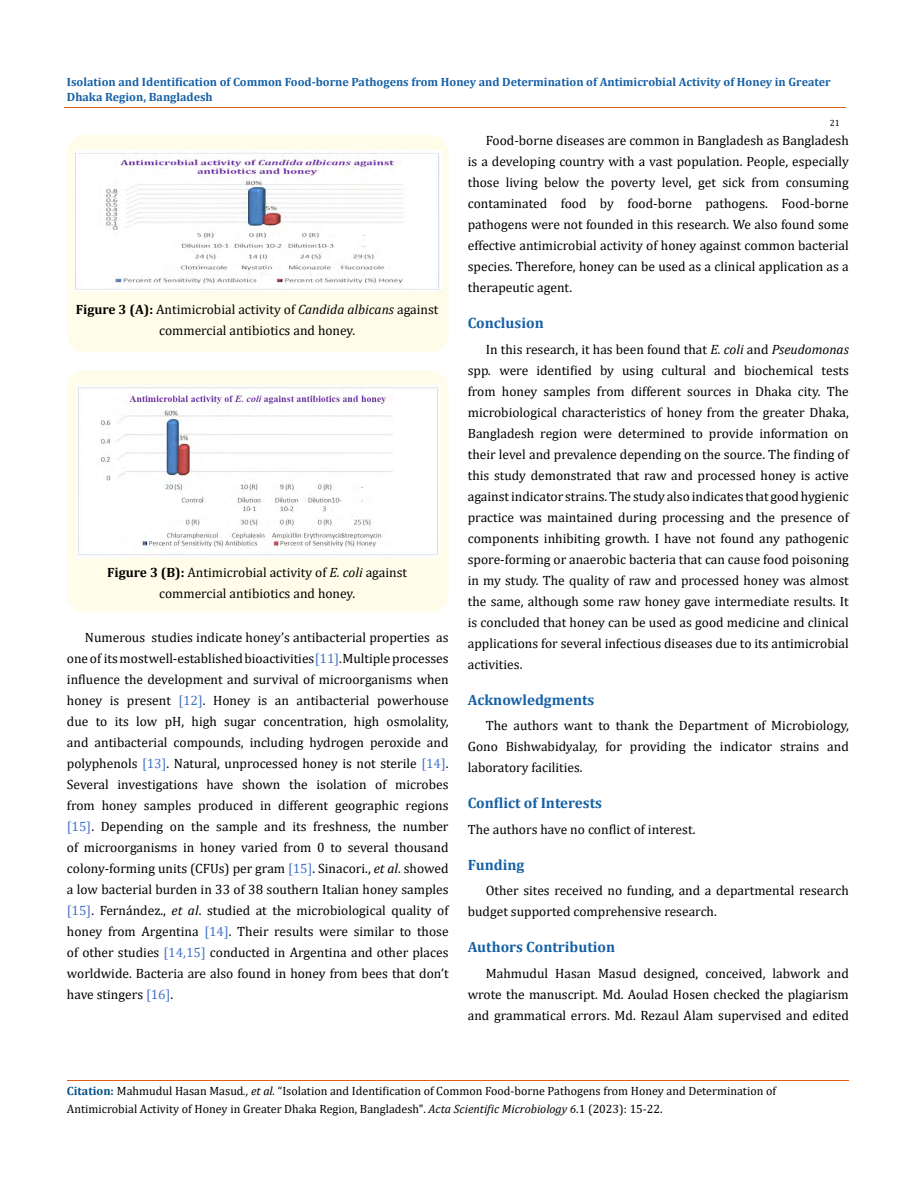
<style>
.page{position:relative;width:917px;height:1188px;background:#fff}
.page>*{position:absolute;margin:0;border:0;box-sizing:border-box;transform-origin:0 0}
.t1{font:700 15px "Cambria";color:#1560a6}
.t2{font:13.5px/21px "Cambria";color:#000;text-align:justify}
.t3{font:12px/18px "Cambria";color:#000}
.t4{font:700 12px/15px "Cambria";color:#1560a6}
.t5{font:9px "Cambria";color:#000}
.s1{font-weight:700}
.s2{font-style:italic}
.s3{color:#4472c4}
.s4{font-weight:700;color:#035089}
</style>
<div class="page">
<div style="left:67px;top:135px;width:381px;height:218px;background:#fffde9;border-radius:18px"></div>
<img style="left:73px;top:151px;width:369px;height:141px">
<div style="left:67px;top:370px;width:381px;height:243px;background:#fffde9;border-radius:18px"></div>
<img style="left:76px;top:386px;width:363px;height:171px">
<hr style="left:64px;top:108px;width:781px;height:1px;background:#e05d1a">
<hr style="left:67px;top:1080px;width:781px;height:1px;background:#e05d1a">
<p class="t4" style="left:67px;top:74px;width:765px">Isolation and Identification of Common Food-borne Pathogens from Honey and Determination of Antimicrobial Activity of Honey in Greater<br>Dhaka Region, Bangladesh</p>
<p class="t2" style="left:76px;top:299px;width:364px;text-align:center"><span class="s1">Figure 3 (A):</span> Antimicrobial activity of <span class="s2">Candida albicans</span> against commercial antibiotics and honey.</p>
<p class="t2" style="left:107px;top:562px;width:301px;text-align:center"><span class="s1">Figure 3 (B):</span> Antimicrobial activity of <span class="s2">E. coli</span> against commercial antibiotics and honey.</p>
<p class="t2" style="left:67px;top:627px;width:383px;text-indent:18px">Numerous studies indicate honey’s antibacterial properties as one of its most well-established bioactivities <span class="s3">[11]</span>. Multiple processes influence the development and survival of microorganisms when honey is present <span class="s3">[12]</span>. Honey is an antibacterial powerhouse due to its low pH, high sugar concentration, high osmolality, and antibacterial compounds, including hydrogen peroxide and polyphenols <span class="s3">[13]</span>. Natural, unprocessed honey is not sterile <span class="s3">[14]</span>.<br>Several investigations have shown the isolation of microbes from honey samples produced in different geographic regions <span class="s3">[15]</span>. Depending on the sample and its freshness, the number of microorganisms in honey varied from 0 to several thousand colony-forming units (CFUs) per gram <span class="s3">[15]</span>. Sinacori., <span class="s2">et al</span>. showed a low bacterial burden in 33 of 38 southern Italian honey samples <span class="s3">[15]</span>. Fernández., <span class="s2">et al</span>. studied at the microbiological quality of honey from Argentina <span class="s3">[14]</span>. Their results were similar to those of other studies <span class="s3">[14,15]</span> conducted in Argentina and other places worldwide. Bacteria are also found in honey from bees that don’t have stingers <span class="s3">[16]</span>.</p>
<p class="t5" style="left:829px;top:118px;width:11px">21</p>
<p class="t2" style="left:468px;top:130px;width:382px;text-indent:18px">Food-borne diseases are common in Bangladesh as Bangladesh is a developing country with a vast population. People, especially those living below the poverty level, get sick from consuming contaminated food by food-borne pathogens. Food-borne pathogens were not founded in this research. We also found some effective antimicrobial activity of honey against common bacterial species. Therefore, honey can be used as a clinical application as a therapeutic agent.</p>
<p class="t1" style="left:468px;top:313px;width:77px">Conclusion</p>
<p class="t2" style="left:468px;top:339px;width:382px;text-indent:18px">In this research, it has been found that <span class="s2">E. coli</span> and <span class="s2">Pseudomonas </span>spp<span class="s2">.</span> were identified by using cultural and biochemical tests from honey samples from different sources in Dhaka city. The microbiological characteristics of honey from the greater Dhaka, Bangladesh region were determined to provide information on their level and prevalence depending on the source. The finding of this study demonstrated that raw and processed honey is active against indicator strains. The study also indicates that good hygienic practice was maintained during processing and the presence of components inhibiting growth. I have not found any pathogenic spore-forming or anaerobic bacteria that can cause food poisoning in my study. The quality of raw and processed honey was almost the same, although some raw honey gave intermediate results. It is concluded that honey can be used as good medicine and clinical applications for several infectious diseases due to its antimicrobial activities.</p>
<p class="t1" style="left:468px;top:689px;width:128px">Acknowledgments</p>
<p class="t2" style="left:468px;top:715px;width:382px;text-indent:18px">The authors want to thank the Department of Microbiology, Gono Bishwabidyalay, for providing the indicator strains and laboratory facilities.</p>
<p class="t1" style="left:468px;top:793px;width:136px">Conflict of Interests</p>
<p class="t2" style="left:468px;top:819px;width:229px">The authors have no conflict of interest.</p>
<p class="t1" style="left:468px;top:854px;width:58px">Funding</p>
<p class="t2" style="left:468px;top:880px;width:382px;text-indent:18px">Other sites received no funding, and a departmental research budget supported comprehensive research.</p>
<p class="t1" style="left:468px;top:937px;width:149px">Authors Contribution</p>
<p class="t2" style="left:468px;top:963px;width:382px;text-indent:18px">Mahmudul Hasan Masud designed, conceived, labwork and wrote the manuscript. Md. Aoulad Hosen checked the plagiarism and grammatical errors. Md. Rezaul Alam supervised and edited</p>
<p class="t3" style="left:67px;top:1082px;width:710px"><span class="s4">Citation:</span> Mahmudul Hasan Masud<span class="s2">., et al.</span> “Isolation and Identification of Common Food-borne Pathogens from Honey and Determination of<br>Antimicrobial Activity of Honey in Greater Dhaka Region, Bangladesh". <span class="s2">Acta Scientific Microbiology 6</span>.1 (2023): 15-22.</p>
</div>
